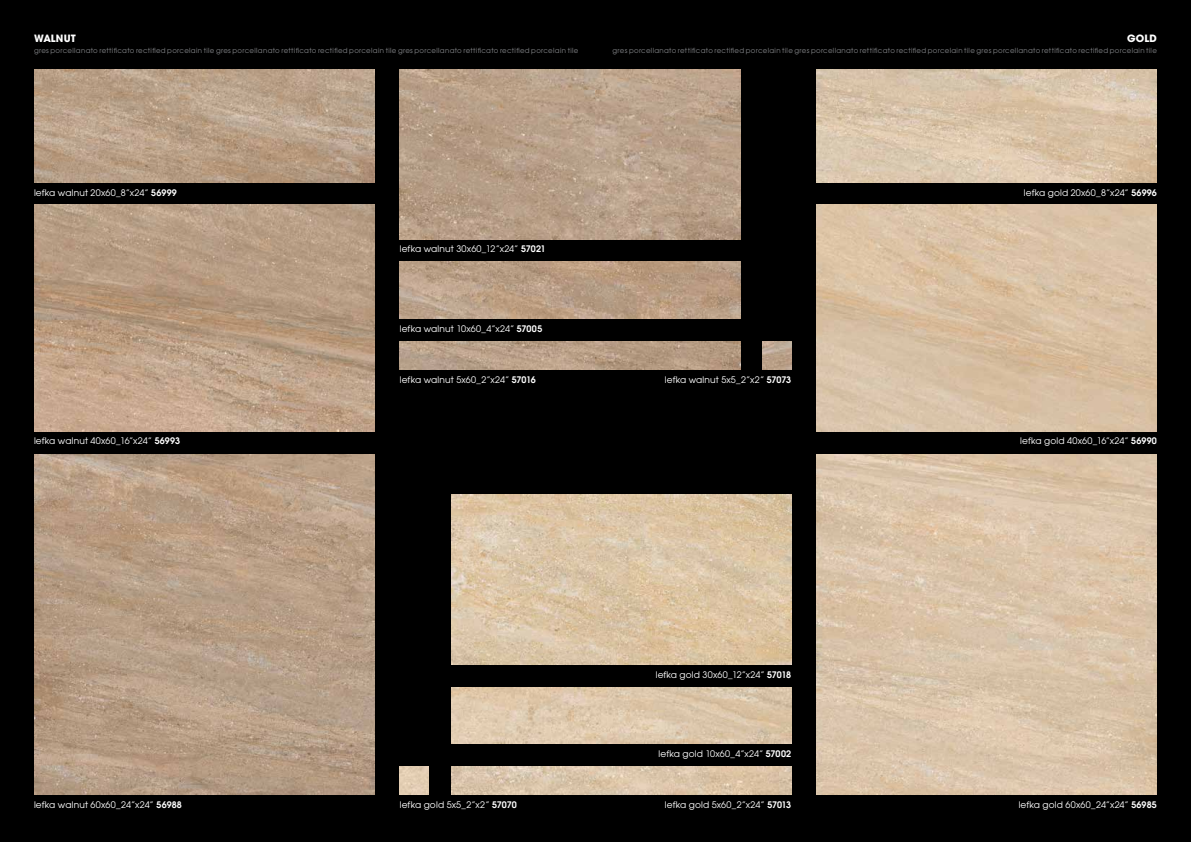
<style>
.page{position:relative;width:1191px;height:842px;background:#fff}
.page>*{position:absolute;margin:0;border:0;box-sizing:border-box;transform-origin:0 0}
.t1{font:700 10px "Avant Garde";letter-spacing:.005em;color:#fff}
.t2{font:9px "Avant Garde";letter-spacing:.02em;color:#fff}
.t3{font:7px "Avant Garde";letter-spacing:.045em;color:#808285}
.s1{font-weight:600}
</style>
<div class="page">
<div style="left:0;top:0;width:595px;height:842px;background:#000"></div>
<div style="left:595px;top:0;width:596px;height:842px;background:#000"></div>
<img style="left:451px;top:687px;width:340px;height:57px">
<img style="left:816px;top:69px;width:341px;height:114px">
<img style="left:816px;top:205px;width:341px;height:226px">
<img style="left:451px;top:767px;width:340px;height:28px">
<img style="left:816px;top:455px;width:341px;height:340px">
<img style="left:451px;top:494px;width:340px;height:170px">
<img style="left:400px;top:767px;width:28px;height:28px">
<img style="left:400px;top:262px;width:340px;height:57px">
<img style="left:34px;top:69px;width:340px;height:114px">
<img style="left:34px;top:205px;width:340px;height:226px">
<img style="left:400px;top:341px;width:340px;height:29px">
<img style="left:34px;top:455px;width:340px;height:340px">
<img style="left:400px;top:69px;width:340px;height:170px">
<img style="left:763px;top:341px;width:28px;height:29px">
<p class="t1" style="left:34px;top:32px;width:43px">WALNUT</p>
<p class="t3" style="left:34px;top:46px;width:546px">gres porcellanato rettificato rectified porcelain tile gres porcellanato rettificato rectified porcelain tile gres porcellanato rettificato rectified porcelain tile</p>
<p class="t1" style="left:1127px;top:32px;width:31px">GOLD</p>
<p class="t3" style="left:612px;top:46px;width:546px">gres porcellanato rettificato rectified porcelain tile gres porcellanato rettificato rectified porcelain tile gres porcellanato rettificato rectified porcelain tile</p>
<p class="t2" style="left:34px;top:187px;width:144px">lefka walnut 20x60_8”x24” <span class="s1">56999</span></p>
<p class="t2" style="left:34px;top:435px;width:148px">lefka walnut 40x60_16”x24” <span class="s1">56993</span></p>
<p class="t2" style="left:400px;top:243px;width:147px">lefka walnut 30x60_12”x24” <span class="s1">57021</span></p>
<p class="t2" style="left:400px;top:323px;width:144px">lefka walnut 10x60_4”x24” <span class="s1">57005</span></p>
<p class="t2" style="left:400px;top:374px;width:138px">lefka walnut 5x60_2”x24” <span class="s1">57016</span></p>
<p class="t2" style="left:665px;top:374px;width:128px">lefka walnut 5x5_2”x2” <span class="s1">57073</span></p>
<p class="t2" style="left:1024px;top:187px;width:134px">lefka gold 20x60_8”x24” <span class="s1">56996</span></p>
<p class="t2" style="left:1020px;top:435px;width:138px">lefka gold 40x60_16”x24” <span class="s1">56990</span></p>
<p class="t2" style="left:655px;top:669px;width:137px">lefka gold 30x60_12”x24” <span class="s1">57018</span></p>
<p class="t2" style="left:658px;top:748px;width:134px">lefka gold 10x60_4”x24” <span class="s1">57002</span></p>
<p class="t2" style="left:34px;top:799px;width:149px">lefka walnut 60x60_24”x24” <span class="s1">56988</span></p>
<p class="t2" style="left:400px;top:799px;width:118px">lefka gold 5x5_2”x2” <span class="s1">57070</span></p>
<p class="t2" style="left:665px;top:799px;width:128px">lefka gold 5x60_2”x24” <span class="s1">57013</span></p>
<p class="t2" style="left:1018px;top:799px;width:140px">lefka gold 60x60_24”x24” <span class="s1">56985</span></p>
</div>
